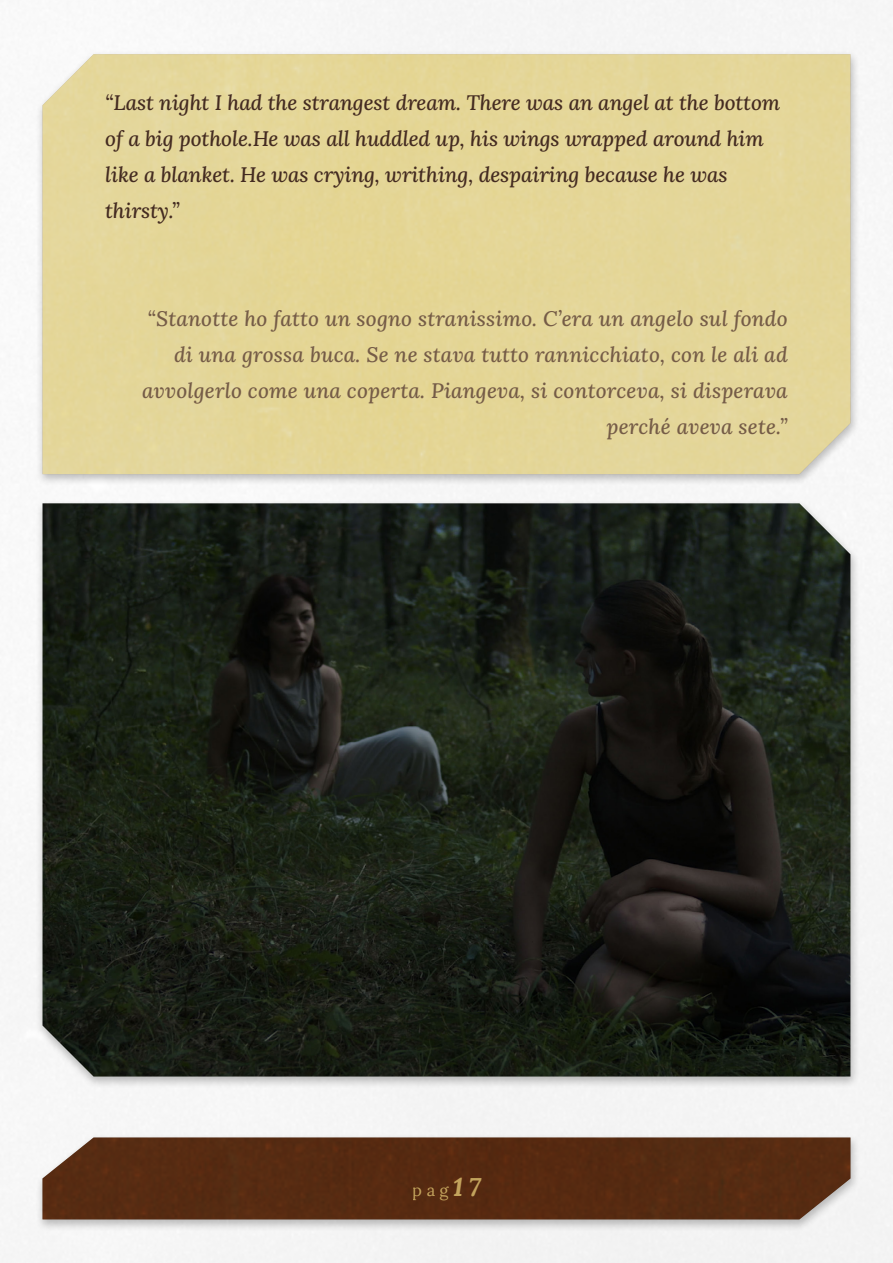
<style>
.page{position:relative;width:893px;height:1263px;background:#fff}
.page>*{position:absolute;margin:0;border:0;box-sizing:border-box;transform-origin:0 0}
.t1{font:italic 500 21px/36px "Lora";letter-spacing:.01em;color:#755c47;text-align:right}
.t2{font:italic 500 21px/36px "Lora";letter-spacing:-.005em;color:#442b21}
.t3{font:16.5px "Lora";color:#dec270}
.s1{font-weight:700;font-style:italic;font-size:25.5px}
</style>
<div class="page">
<div style="left:36px;top:1133px;width:824px;height:99px;background:#000;opacity:.25"></div>
<div style="left:43px;top:1137px;width:807px;height:82px;background:#562b11"></div>
<div style="left:36px;top:50px;width:824px;height:436px;background:#000;opacity:.25"></div>
<div style="left:43px;top:54px;width:807px;height:420px;background:#e4d698"></div>
<div style="left:36px;top:499px;width:824px;height:589px;background:#000;opacity:.25"></div>
<img style="left:43px;top:503px;width:807px;height:573px">
<p class="t2" style="left:105px;top:84px;width:676px">“Last night I had the strangest dream. There was an angel at the bottom of a big pothole.He was all huddled up, his wings wrapped around him like a blanket. He was crying, writhing, despairing because he was thirsty.”</p>
<p class="t1" style="left:142px;top:300px;width:647px">“Stanotte ho fatto un sogno stranissimo. C’era un angelo sul fondo di una grossa buca. Se ne stava tutto rannicchiato, con le ali ad avvolgerlo come una coperta. Piangeva, si contorceva, si disperava perché aveva sete.”</p>
<p class="t3" style="left:413px;top:1180px;width:71px">pag<span class="s1">17</span></p>
</div>
